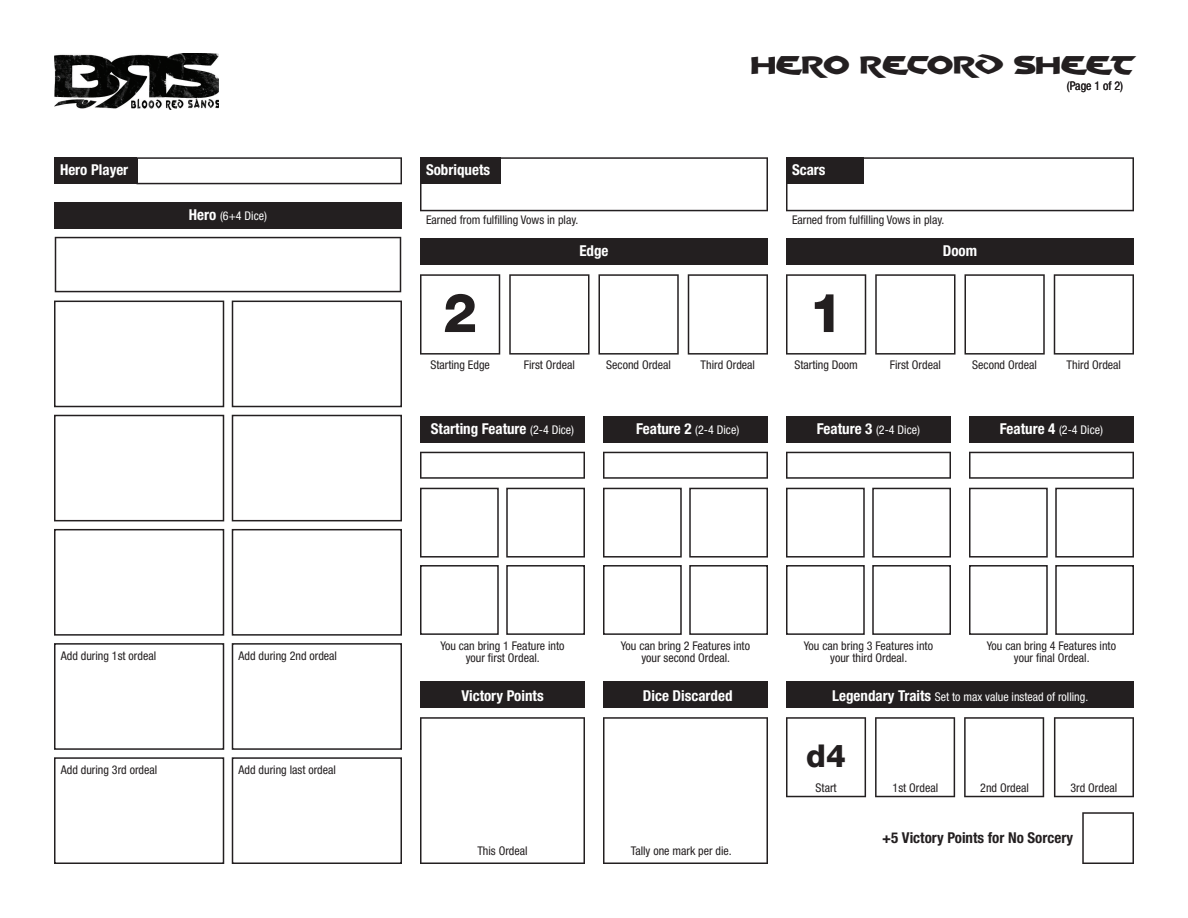
<style>
.page{position:relative;width:1188px;height:918px;background:#fff}
.page>*{position:absolute;margin:0;border:0;box-sizing:border-box;transform-origin:0 0}
.t1{font:800 54px "Helvetica Neue LT Std";color:#231f20}
.t2{font:800 31.5px "Helvetica Neue LT Std";color:#231f20}
.t3{font:500 27px "Ronan";letter-spacing:-.045em;color:#231f20}
.t4{font:700 condensed 15px "Helvetica Neue LT Std";color:#fff}
.t5{font:700 condensed 15px "Helvetica Neue LT Std";color:#231f20}
.t6{font:condensed 12px/12px "Helvetica Neue LT Std";color:#231f20;text-align:center}
.t7{font:condensed 12px "Helvetica Neue LT Std";color:#fff}
.s1{font-weight:700;font-size:15px}
.s2{font-weight:400;font-size:12px}
</style>
<div class="page">
<div style="left:54px;top:157px;width:82px;height:27px;background:#231f20"></div>
<svg style="left:136px;top:157px;width:266px;height:27px"></svg>
<img style="left:54px;top:54px;width:165px;height:55px">
<svg style="left:420px;top:157px;width:348px;height:54px"></svg>
<svg style="left:786px;top:157px;width:348px;height:54px"></svg>
<div style="left:54px;top:202px;width:348px;height:27px;background:#231f20"></div>
<div style="left:420px;top:416px;width:165px;height:27px;background:#231f20"></div>
<div style="left:603px;top:416px;width:165px;height:27px;background:#231f20"></div>
<div style="left:786px;top:416px;width:165px;height:27px;background:#231f20"></div>
<div style="left:969px;top:416px;width:165px;height:27px;background:#231f20"></div>
<div style="left:420px;top:681px;width:165px;height:27px;background:#231f20"></div>
<div style="left:603px;top:681px;width:165px;height:27px;background:#231f20"></div>
<div style="left:786px;top:681px;width:348px;height:27px;background:#231f20"></div>
<svg style="left:55px;top:237px;width:346px;height:55px"></svg>
<div style="left:54px;top:301px;width:170px;height:106px;border:2px solid #231f20"></div>
<div style="left:54px;top:415px;width:170px;height:106px;border:2px solid #231f20"></div>
<div style="left:54px;top:529px;width:170px;height:107px;border:2px solid #231f20"></div>
<div style="left:54px;top:643px;width:170px;height:107px;border:2px solid #231f20"></div>
<div style="left:54px;top:757px;width:170px;height:107px;border:2px solid #231f20"></div>
<div style="left:232px;top:301px;width:170px;height:106px;border:2px solid #231f20"></div>
<div style="left:232px;top:415px;width:170px;height:106px;border:2px solid #231f20"></div>
<svg style="left:420px;top:452px;width:165px;height:27px"></svg>
<div style="left:232px;top:529px;width:170px;height:107px;border:2px solid #231f20"></div>
<div style="left:232px;top:643px;width:170px;height:107px;border:2px solid #231f20"></div>
<div style="left:232px;top:757px;width:170px;height:107px;border:2px solid #231f20"></div>
<div style="left:420px;top:238px;width:348px;height:27px;background:#231f20"></div>
<svg style="left:420px;top:274px;width:80px;height:81px"></svg>
<svg style="left:509px;top:274px;width:81px;height:81px"></svg>
<svg style="left:598px;top:274px;width:81px;height:81px"></svg>
<svg style="left:688px;top:274px;width:80px;height:81px"></svg>
<div style="left:786px;top:238px;width:348px;height:27px;background:#231f20"></div>
<svg style="left:786px;top:274px;width:80px;height:81px"></svg>
<svg style="left:875px;top:274px;width:81px;height:81px"></svg>
<svg style="left:964px;top:274px;width:81px;height:81px"></svg>
<svg style="left:1054px;top:274px;width:80px;height:81px"></svg>
<div style="left:420px;top:488px;width:79px;height:70px;border:2px solid #231f20"></div>
<div style="left:506px;top:488px;width:79px;height:70px;border:2px solid #231f20"></div>
<div style="left:420px;top:565px;width:79px;height:70px;border:2px solid #231f20"></div>
<div style="left:506px;top:565px;width:79px;height:70px;border:2px solid #231f20"></div>
<svg style="left:603px;top:452px;width:165px;height:27px"></svg>
<div style="left:603px;top:488px;width:79px;height:70px;border:2px solid #231f20"></div>
<div style="left:689px;top:488px;width:79px;height:70px;border:2px solid #231f20"></div>
<div style="left:603px;top:565px;width:79px;height:70px;border:2px solid #231f20"></div>
<div style="left:689px;top:565px;width:79px;height:70px;border:2px solid #231f20"></div>
<svg style="left:786px;top:452px;width:165px;height:27px"></svg>
<div style="left:786px;top:488px;width:79px;height:70px;border:2px solid #231f20"></div>
<div style="left:872px;top:488px;width:79px;height:70px;border:2px solid #231f20"></div>
<div style="left:786px;top:565px;width:79px;height:70px;border:2px solid #231f20"></div>
<div style="left:872px;top:565px;width:79px;height:70px;border:2px solid #231f20"></div>
<svg style="left:969px;top:452px;width:165px;height:27px"></svg>
<div style="left:969px;top:488px;width:79px;height:70px;border:2px solid #231f20"></div>
<div style="left:1055px;top:488px;width:79px;height:70px;border:2px solid #231f20"></div>
<div style="left:969px;top:565px;width:79px;height:70px;border:2px solid #231f20"></div>
<div style="left:1055px;top:565px;width:79px;height:70px;border:2px solid #231f20"></div>
<svg style="left:420px;top:717px;width:165px;height:147px"></svg>
<svg style="left:603px;top:717px;width:165px;height:147px"></svg>
<svg style="left:786px;top:717px;width:80px;height:80px"></svg>
<svg style="left:875px;top:717px;width:80px;height:80px"></svg>
<svg style="left:1082px;top:812px;width:52px;height:52px"></svg>
<svg style="left:964px;top:717px;width:80px;height:80px"></svg>
<svg style="left:1054px;top:717px;width:80px;height:80px"></svg>
<p class="t4" style="left:60px;top:161px;width:70px">Hero Player</p>
<p class="t7" style="left:189px;top:208px;width:80px"><span class="s1">Hero</span> (6+4 Dice)</p>
<p class="t6" style="left:61px;top:650px;width:97px">Add during 1st ordeal</p>
<p class="t6" style="left:239px;top:650px;width:100px">Add during 2nd ordeal</p>
<p class="t6" style="left:61px;top:764px;width:98px">Add during 3rd ordeal</p>
<p class="t6" style="left:239px;top:764px;width:99px">Add during last ordeal</p>
<h3 class="t3" style="left:750px;top:44px;width:387px">HERO RECORD SHEET</h3>
<p class="t6" style="left:1067px;top:80px;width:58px">(Page 1 of 2)</p>
<p class="t4" style="left:426px;top:161px;width:66px">Sobriquets</p>
<p class="t6" style="left:426px;top:214px;width:154px">Earned from fulfilling Vows in play.</p>
<p class="t4" style="left:792px;top:161px;width:35px">Scars</p>
<p class="t6" style="left:792px;top:214px;width:154px">Earned from fulfilling Vows in play.</p>
<p class="t4" style="left:579px;top:242px;width:31px">Edge</p>
<p class="t4" style="left:943px;top:242px;width:36px">Doom</p>
<h1 class="t1" style="left:443px;top:281px;width:36px">2</h1>
<h1 class="t1" style="left:809px;top:281px;width:36px">1</h1>
<p class="t6" style="left:430px;top:359px;width:61px">Starting Edge</p>
<p class="t6" style="left:524px;top:359px;width:52px">First Ordeal</p>
<p class="t6" style="left:606px;top:359px;width:66px">Second Ordeal</p>
<p class="t6" style="left:701px;top:359px;width:56px">Third Ordeal</p>
<p class="t6" style="left:794px;top:359px;width:65px">Starting Doom</p>
<p class="t6" style="left:890px;top:359px;width:52px">First Ordeal</p>
<p class="t6" style="left:972px;top:359px;width:66px">Second Ordeal</p>
<p class="t6" style="left:1067px;top:359px;width:56px">Third Ordeal</p>
<p class="t4" style="left:431px;top:419px;width:145px">Starting Feature <span class="s2">(2-4 Dice)</span></p>
<p class="t7" style="left:636px;top:423px;width:105px"><span class="s1">Feature 2</span> (2-4 Dice)</p>
<p class="t7" style="left:817px;top:422px;width:105px"><span class="s1">Feature 3</span> (2-4 Dice)</p>
<p class="t7" style="left:1000px;top:422px;width:105px"><span class="s1">Feature 4</span> (2-4 Dice)</p>
<p class="t6" style="left:440px;top:640px;width:126px">You can bring 1 Feature into your first Ordeal.</p>
<p class="t6" style="left:621px;top:640px;width:131px">You can bring 2 Features into your second Ordeal.</p>
<p class="t6" style="left:804px;top:640px;width:131px">You can bring 3 Features into your third Ordeal.</p>
<p class="t6" style="left:987px;top:640px;width:131px">You can bring 4 Features into your final Ordeal.</p>
<p class="t4" style="left:461px;top:686px;width:84px">Victory Points</p>
<p class="t4" style="left:643px;top:686px;width:91px">Dice Discarded</p>
<p class="t7" style="left:832px;top:690px;width:258px"><span class="s1">Legendary Traits</span> Set to max value instead of rolling.</p>
<p class="t6" style="left:477px;top:845px;width:52px">This Ordeal</p>
<p class="t6" style="left:631px;top:845px;width:103px">Tally one mark per die.</p>
<h2 class="t2" style="left:806px;top:737px;width:41px">d4</h2>
<p class="t6" style="left:816px;top:781px;width:23px">Start</p>
<p class="t6" style="left:893px;top:781px;width:47px">1st Ordeal</p>
<p class="t6" style="left:980px;top:781px;width:50px">2nd Ordeal</p>
<p class="t6" style="left:1071px;top:781px;width:48px">3rd Ordeal</p>
<p class="t5" style="left:882px;top:828px;width:193px">+5 Victory Points for No Sorcery</p>
</div>
